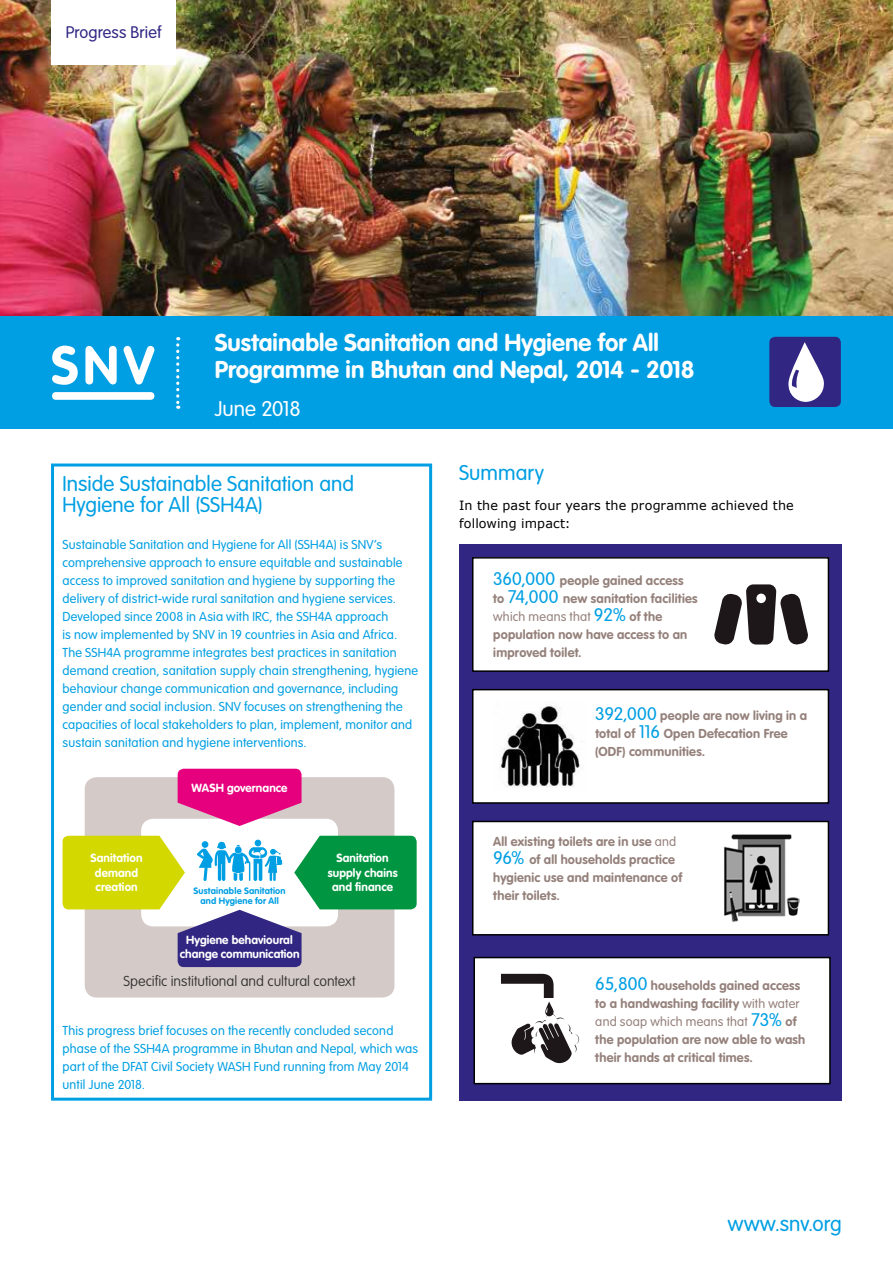
<style>
.page{position:relative;width:893px;height:1263px;background:#fff}
.page>*{position:absolute;margin:0;border:0;box-sizing:border-box;transform-origin:0 0}
.t1{font:700 24px/27px "VAG Rounded Std";letter-spacing:.005em;color:#fff}
.t2{font:300 21px/21px "VAG Rounded Std";color:#009fe3}
.t3{font:300 21px "VAG Rounded Std";letter-spacing:-.01em;color:#fff}
.t4{font:300 16.5px "VAG Rounded Std";letter-spacing:.005em;color:#312783}
.t5{font:100 14.25px "VAG Rounded Std";color:#323230}
.t6{font:300 12.75px/18px "VAG Rounded Std";letter-spacing:.015em;color:#009fe3}
.t7{font:700 12.75px/18px "VAG Rounded Std";letter-spacing:.015em;color:#95817b}
.t8{font:12.75px/18px "Verdana";letter-spacing:.01em;color:#000}
.t9{font:700 11.7px/14.2px "VAG Rounded Std";letter-spacing:.005em;color:#fff;text-align:center}
.t10{font:700 9.15px/10.2px "VAG Rounded Std";letter-spacing:.015em;color:#009fe3;text-align:center}
.s1{font-weight:300;font-size:18px;color:#009fe3}
.s2{font-weight:300}
</style>
<div class="page">
<div style="left:0;top:316px;width:893px;height:113px;background:#009fe3"></div>
<img style="left:0;top:0;width:893px;height:316px">
<svg style="left:176px;top:337px;width:3px;height:72px"></svg>
<svg style="left:52px;top:346px;width:26px;height:39px"></svg>
<svg style="left:85px;top:346px;width:32px;height:38px"></svg>
<svg style="left:124px;top:346px;width:30px;height:38px"></svg>
<div style="left:52px;top:392px;width:102px;height:8px;background:#fff;border-radius:4px"></div>
<div style="left:769px;top:337px;width:72px;height:70px;background:#312783;border-radius:6px"></div>
<svg style="left:788px;top:342px;width:36px;height:60px"></svg>
<div style="left:51px;top:0;width:125px;height:64px;background:#fff"></div>
<div style="left:85px;top:777px;width:309px;height:220px;background:#d4cac8;border-radius:12px"></div>
<div style="left:141px;top:819px;width:197px;height:107px;background:#fff;border-radius:12px"></div>
<svg style="left:178px;top:769px;width:124px;height:57px"></svg>
<svg style="left:63px;top:836px;width:354px;height:131px"></svg>
<div style="left:202px;top:841px;width:6px;height:7px;background:#009fe3;border-radius:50%"></div>
<div style="left:51px;top:463px;width:381px;height:638px;border:3px solid #009fe3"></div>
<div style="left:459px;top:544px;width:383px;height:557px;background:#312783"></div>
<svg style="left:472px;top:557px;width:358px;height:115px;background:#e2e2e2"></svg>
<div style="left:472px;top:688px;width:358px;height:116px;background:#fff"></div>
<img style="left:493px;top:702px;width:94px;height:89px">
<div style="left:472px;top:820px;width:358px;height:116px;background:#fff"></div>
<img style="left:723px;top:833px;width:77px;height:90px">
<div style="left:473px;top:956px;width:358px;height:129px;background:#fff"></div>
<svg style="left:501px;top:974px;width:78px;height:89px;background:#bbb9ba"></svg>
<p class="t4" style="left:66px;top:22px;width:97px">Progress Brief</p>
<h1 class="t1" style="left:215px;top:330px;width:481px">Sustainable Sanitation and Hygiene for All<br>Programme in Bhutan and Nepal, 2014 - 2018</h1>
<h2 class="t3" style="left:215px;top:397px;width:87px">June 2018</h2>
<h2 class="t2" style="left:63px;top:474px;width:293px">Inside Sustainable Sanitation and<br>Hygiene for All (SSH4A)</h2>
<p class="t6" style="left:63px;top:536px;width:357px">Sustainable Sanitation and Hygiene for All (SSH4A) is SNV’s comprehensive approach to ensure equitable and sustainable access to improved sanitation and hygiene by supporting the delivery of district-wide rural sanitation and hygiene services.<br>Developed since 2008 in Asia with IRC, the SSH4A approach<br>is now implemented by SNV in 19 countries in Asia and Africa.<br>The SSH4A programme integrates best practices in sanitation demand creation, sanitation supply chain strengthening, hygiene behaviour change communication and governance, including gender and social inclusion. SNV focuses on strengthening the capacities of local stakeholders to plan, implement, monitor and sustain sanitation and hygiene interventions.</p>
<p class="t9" style="left:192px;top:781px;width:97px">WASH governance</p>
<p class="t9" style="left:91px;top:852px;width:54px">Sanitation demand creation</p>
<p class="t9" style="left:328px;top:852px;width:71px">Sanitation supply chains and nance</p>
<p class="t10" style="left:194px;top:886px;width:93px">Sustainable Sanitation and Hygiene for All</p>
<p class="t9" style="left:180px;top:933px;width:121px">Hygiene behavioural change communication</p>
<p class="t5" style="left:124px;top:973px;width:233px">Specific institutional and cultural context</p>
<p class="t6" style="left:63px;top:1022px;width:357px">This progress brief focuses on the recently concluded second phase of the SSH4A programme in Bhutan and Nepal, which was part of the DFAT Civil Society WASH Fund running from May 2014 until June 2018.</p>
<h2 class="t2" style="left:459px;top:463px;width:86px">Summary</h2>
<p class="t8" style="left:459px;top:497px;width:336px">In the past four years the programme achieved the following impact:</p>
<p class="t7" style="left:493px;top:572px;width:206px"><span class="s1">360,000</span> people gained access to <span class="s1">74,000</span> new sanitation facilities <span class="s2">which means that</span> <span class="s1">92%</span> of the population now have access to an improved toilet.</p>
<p class="t7" style="left:595px;top:707px;width:213px"><span class="s1">392,000</span> people are now living in a total of <span class="s1">116</span> Open Defecation Free (ODF) communities.</p>
<p class="t7" style="left:493px;top:833px;width:190px">All existing toilets are in use <span class="s2">and<br></span><span class="s1">96%</span> of all households practice hygienic use and maintenance of their toilets.</p>
<p class="t7" style="left:595px;top:977px;width:212px"><span class="s1">65,800</span> households gained access to a handwashing facility <span class="s2">with water and soap which means that</span> <span class="s1">73%</span> of the population are now able to wash their hands at critical times.</p>
<h2 class="t2" style="left:728px;top:1214px;width:116px">www.snv.org</h2>
</div>
